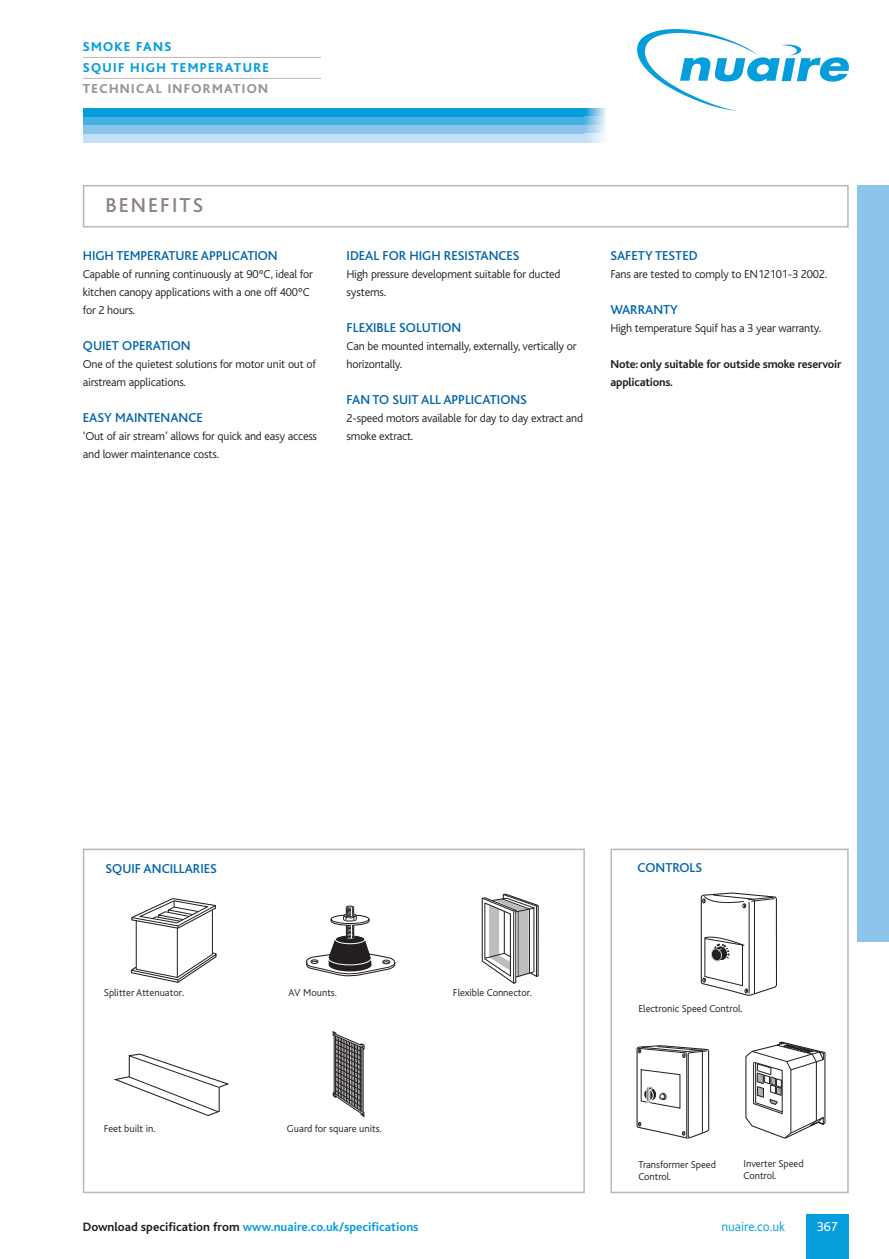
<style>
.page{position:relative;width:889px;height:1259px;background:#fff}
.page>*{position:absolute;margin:0;border:0;box-sizing:border-box;transform-origin:0 0}
.t1{font:500 21px "Bliss";letter-spacing:.1em;color:#8d8380}
.t2{font:500 13.5px "Bliss";color:#0164ad}
.t3{font:800 13.5px/21px "Bliss";letter-spacing:.1em;color:#069ddc}
.t4{font:800 13.5px "Bliss";letter-spacing:.1em;color:#939598}
.t5{font:300 13.5px "Bliss";color:#069ddc}
.t6{font:13.5px "Bliss";color:#fff}
.t7{font:700 12.75px "Bliss";color:#069ddc}
.t8{font:300 12px/18px "Bliss";letter-spacing:-.015em;color:#231f20}
.t9{font:700 12px/18px "Bliss";letter-spacing:-.015em;color:#231f20}
.t10{font:300 10.5px/12.5px "Bliss";color:#231f20}
.s1{color:#231f20}
</style>
<div class="page">
<svg style="left:637px;top:29px;width:211px;height:82px"></svg>
<div style="left:806px;top:1214px;width:42px;height:44px;background:#069ddc"></div>
<div style="left:83px;top:108px;width:527px;height:9px;background:#069ddc"></div>
<div style="left:83px;top:117px;width:527px;height:8px;background:#46afe3"></div>
<div style="left:83px;top:125px;width:527px;height:9px;background:#8bc5eb"></div>
<div style="left:83px;top:134px;width:527px;height:8px;background:#c4e0f4"></div>
<hr style="left:83px;top:57px;width:238px;height:1px;background:#bfb7b5">
<hr style="left:83px;top:78px;width:238px;height:1px;background:#bfb7b5">
<img style="left:585px;top:108px;width:21px;height:34px">
<hr style="left:606px;top:108px;width:4px;height:34px;background:#fff">
<div style="left:857px;top:185px;width:31px;height:756px;background:#8bc5eb"></div>
<div style="left:83px;top:185px;width:765px;height:42px;border:2px solid #bfb7b5"></div>
<div style="left:83px;top:848px;width:502px;height:345px;border:2px solid #bfb7b5"></div>
<div style="left:610px;top:848px;width:238px;height:345px;border:2px solid #bfb7b5"></div>
<svg style="left:114px;top:893px;width:425px;height:225px"></svg>
<svg style="left:700px;top:892px;width:77px;height:104px"></svg>
<svg style="left:636px;top:1045px;width:74px;height:94px"></svg>
<svg style="left:745px;top:1041px;width:80px;height:97px"></svg>
<p class="t3" style="left:83px;top:38px;width:188px">SMOKE FANS<br>SQUIF HIGH TEMPERATURE</p>
<p class="t4" style="left:83px;top:84px;width:187px">TECHNICAL INFORMATION</p>
<h1 class="t1" style="left:106px;top:199px;width:99px">BENEFITS</h1>
<p class="t2" style="left:83px;top:251px;width:196px">HIGH TEMPERATURE APPLICATION</p>
<p class="t8" style="left:83px;top:266px;width:231px">Capable of running continuously at 90ºC, ideal for kitchen canopy applications with a one off 400ºC for 2 hours.</p>
<p class="t2" style="left:83px;top:341px;width:109px">QUIET OPERATION</p>
<p class="t8" style="left:83px;top:356px;width:235px">One of the quietest solutions for motor unit out of airstream applications.</p>
<p class="t2" style="left:83px;top:413px;width:121px">EASY MAINTENANCE</p>
<p class="t8" style="left:83px;top:428px;width:236px">‘Out of air stream’ allows for quick and easy access and lower maintenance costs.</p>
<p class="t2" style="left:346px;top:251px;width:174px">IDEAL FOR HIGH RESISTANCES</p>
<p class="t8" style="left:346px;top:266px;width:215px">High pressure development suitable for ducted systems.</p>
<p class="t2" style="left:346px;top:323px;width:116px">FLEXIBLE SOLUTION</p>
<p class="t8" style="left:346px;top:338px;width:231px">Can be mounted internally, externally, vertically or horizontally.</p>
<p class="t2" style="left:346px;top:395px;width:182px">FAN TO SUIT ALL APPLICATIONS</p>
<p class="t8" style="left:346px;top:410px;width:238px">2-speed motors available for day to day extract and smoke extract.</p>
<p class="t2" style="left:610px;top:251px;width:89px">SAFETY TESTED</p>
<p class="t8" style="left:610px;top:266px;width:218px">Fans are tested to comply to EN12101-3 2002.</p>
<p class="t2" style="left:610px;top:305px;width:69px">WARRANTY</p>
<p class="t8" style="left:610px;top:320px;width:212px">High temperature Squif has a 3 year warranty.</p>
<p class="t9" style="left:610px;top:356px;width:232px">Note: only suitable for outside smoke reservoir applications.</p>
<p class="t2" style="left:106px;top:863px;width:113px">SQUIF ANCILLARIES</p>
<p class="t10" style="left:104px;top:987px;width:82px">Splitter Attenuator.</p>
<p class="t10" style="left:288px;top:987px;width:50px">AV Mounts.</p>
<p class="t10" style="left:453px;top:987px;width:80px">Flexible Connector.</p>
<p class="t10" style="left:104px;top:1123px;width:53px">Feet built in.</p>
<p class="t10" style="left:287px;top:1123px;width:96px">Guard for square units.</p>
<p class="t2" style="left:637px;top:863px;width:66px">CONTROLS</p>
<p class="t10" style="left:638px;top:1003px;width:106px">Electronic Speed Control.</p>
<p class="t10" style="left:638px;top:1158px;width:79px">Transformer Speed<br>Control.</p>
<p class="t10" style="left:743px;top:1158px;width:61px">Inverter Speed<br>Control.</p>
<p class="t7" style="left:83px;top:1222px;width:337px"><span class="s1">Download specification from</span> www.nuaire.co.uk/specifications</p>
<p class="t5" style="left:721px;top:1221px;width:65px">nuaire.co.uk</p>
<p class="t6" style="left:816px;top:1222px;width:23px">367</p>
</div>
